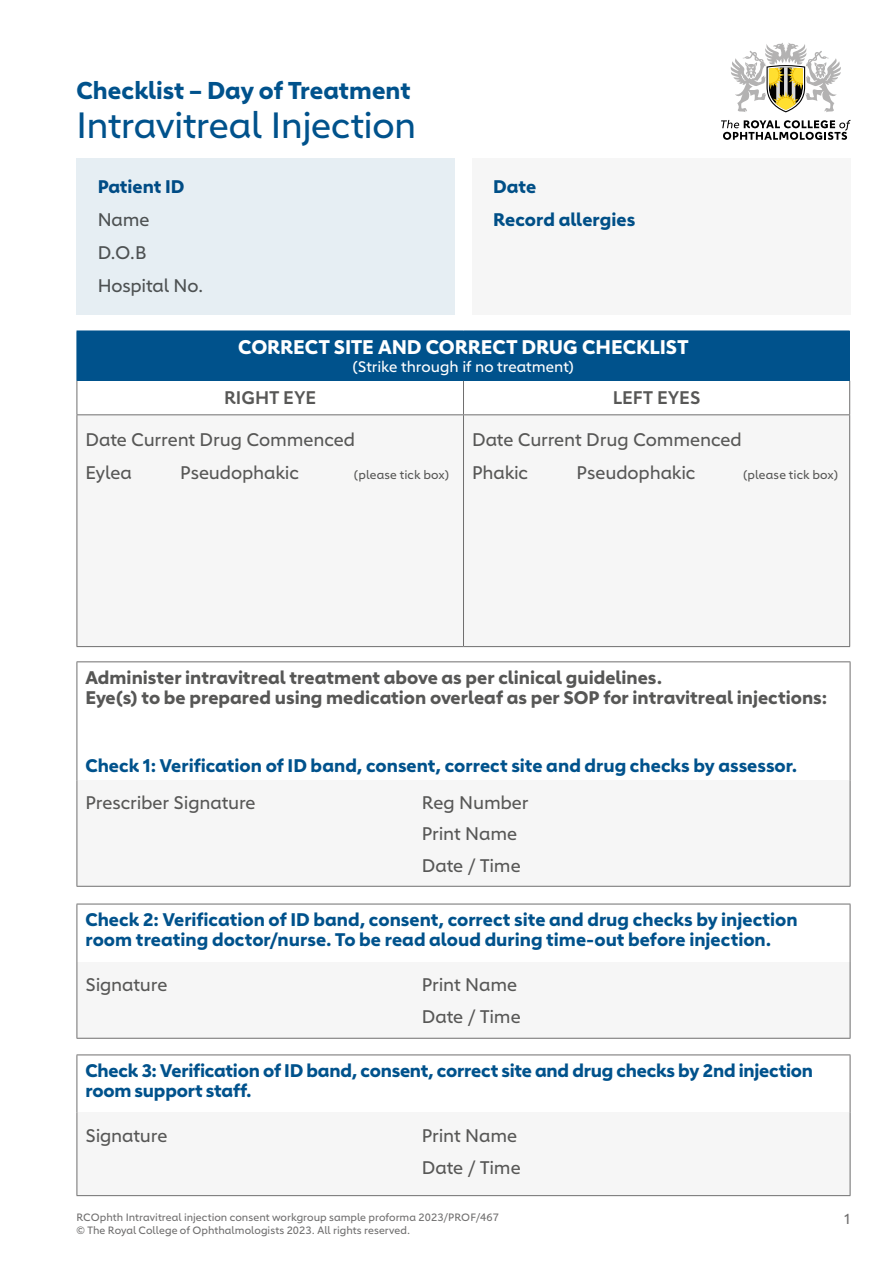
<style>
.page{position:relative;width:893px;height:1263px;background:#fff}
.page>*{position:absolute;margin:0;border:0;box-sizing:border-box;transform-origin:0 0}
.t1{font:36px "Carnero";letter-spacing:-.015em;color:#00528c}
.t2{font:700 24px "Carnero";color:#00528c}
.t3{font:700 19.5px "Carnero";color:#fff}
.t4{font:700 18px/19.5px "Carnero";color:#00528c}
.t5{font:18px/33px "Carnero";letter-spacing:-.01em;color:#575756}
.t6{font:700 18px/19.5px "Carnero";color:#575756}
.t7{font:600 18px "Carnero";color:#575756}
.t8{font:15px "Carnero";letter-spacing:-.005em;color:#fff}
.t9{font:14.25px "Carnero";color:#706f6f}
.t10{font:12px "Carnero";letter-spacing:.01em;color:#575756}
.t11{font:10.5px "Carnero";letter-spacing:.005em;color:#706f6f}
</style>
<div class="page">
<div style="left:77px;top:331px;width:773px;height:50px;background:#00528c"></div>
<div style="left:78px;top:415px;width:771px;height:231px;background:#f6f6f6"></div>
<hr style="left:77px;top:381px;width:1px;height:33px;background:#706f6f">
<hr style="left:77px;top:415px;width:1px;height:231px;background:#706f6f">
<hr style="left:77px;top:414px;width:386px;height:1px;background:#706f6f">
<hr style="left:463px;top:414px;width:387px;height:1px;background:#706f6f">
<hr style="left:463px;top:381px;width:1px;height:33px;background:#706f6f">
<hr style="left:849px;top:381px;width:1px;height:33px;background:#706f6f">
<hr style="left:849px;top:415px;width:1px;height:231px;background:#706f6f">
<hr style="left:463px;top:415px;width:1px;height:231px;background:#706f6f">
<hr style="left:77px;top:646px;width:386px;height:1px;background:#706f6f">
<hr style="left:463px;top:646px;width:387px;height:1px;background:#706f6f">
<svg style="left:721px;top:120px;width:129px;height:20px"></svg>
<svg style="left:730px;top:43px;width:111px;height:69px"></svg>
<div style="left:76px;top:158px;width:379px;height:157px;background:#e6eef3"></div>
<div style="left:472px;top:158px;width:378px;height:157px;background:#f6f6f6"></div>
<div style="left:77px;top:780px;width:773px;height:106px;background:#f6f6f6"></div>
<hr style="left:77px;top:662px;width:1px;height:118px;background:#706f6f">
<hr style="left:77px;top:780px;width:1px;height:106px;background:#706f6f">
<hr style="left:850px;top:662px;width:1px;height:118px;background:#706f6f">
<hr style="left:850px;top:780px;width:1px;height:106px;background:#706f6f">
<hr style="left:77px;top:661px;width:773px;height:1px;background:#706f6f">
<hr style="left:77px;top:886px;width:773px;height:1px;background:#706f6f">
<div style="left:77px;top:962px;width:773px;height:76px;background:#f6f6f6"></div>
<hr style="left:77px;top:904px;width:1px;height:58px;background:#706f6f">
<hr style="left:77px;top:962px;width:1px;height:76px;background:#706f6f">
<hr style="left:850px;top:904px;width:1px;height:58px;background:#706f6f">
<hr style="left:850px;top:962px;width:1px;height:76px;background:#706f6f">
<hr style="left:77px;top:904px;width:773px;height:1px;background:#706f6f">
<hr style="left:77px;top:1038px;width:773px;height:1px;background:#706f6f">
<div style="left:77px;top:1112px;width:773px;height:83px;background:#f6f6f6"></div>
<hr style="left:77px;top:1055px;width:1px;height:57px;background:#706f6f">
<hr style="left:77px;top:1112px;width:1px;height:83px;background:#706f6f">
<hr style="left:850px;top:1055px;width:1px;height:57px;background:#706f6f">
<hr style="left:850px;top:1112px;width:1px;height:83px;background:#706f6f">
<hr style="left:77px;top:1054px;width:773px;height:1px;background:#706f6f">
<hr style="left:77px;top:1195px;width:773px;height:1px;background:#706f6f">
<h2 class="t2" style="left:77px;top:76px;width:335px">Checklist – Day of Treatment</h2>
<h1 class="t1" style="left:77px;top:103px;width:341px">Intravitreal Injection</h1>
<p class="t4" style="left:97px;top:177px;width:89px">Patient ID</p>
<p class="t5" style="left:97px;top:203px;width:108px">Name<br>D.O.B<br>Hospital No.</p>
<p class="t4" style="left:493px;top:169px;width:144px;line-height:33.8px">Date<br>Record allergies</p>
<p class="t3" style="left:238px;top:335px;width:452px">CORRECT SITE AND CORRECT DRUG CHECKLIST</p>
<p class="t8" style="left:353px;top:358px;width:223px">(Strike through if no treatment)</p>
<p class="t7" style="left:224px;top:387px;width:94px">RIGHT EYE</p>
<p class="t7" style="left:613px;top:387px;width:89px">LEFT EYES</p>
<p class="t5" style="left:85px;top:422px;width:271px">Date Current Drug Commenced<br>Eylea</p>
<p class="t5" style="left:472px;top:422px;width:271px">Date Current Drug Commenced<br>Phakic</p>
<p class="t5" style="left:180px;top:455px;width:120px">Pseudophakic</p>
<p class="t10" style="left:354px;top:467px;width:97px">(please tick box)</p>
<p class="t5" style="left:577px;top:455px;width:120px">Pseudophakic</p>
<p class="t10" style="left:743px;top:467px;width:97px">(please tick box)</p>
<p class="t6" style="left:85px;top:668px;width:743px">Administer intravitreal treatment above as per clinical guidelines.<br>Eye(s) to be prepared using medication overleaf as per SOP for intravitreal injections:</p>
<p class="t4" style="left:85px;top:756px;width:714px">Check 1: Verification of ID band, consent, correct site and drug checks by assessor.</p>
<p class="t5" style="left:85px;top:785px;width:172px">Prescriber Signature</p>
<p class="t5" style="left:422px;top:786px;width:108px">Reg Number</p>
<p class="t5" style="left:422px;top:817px;width:97px">Print Name</p>
<p class="t5" style="left:422px;top:849px;width:100px">Date / Time</p>
<p class="t4" style="left:85px;top:910px;width:714px">Check 2: Verification of ID band, consent, correct site and drug checks by injection room treating doctor/nurse. To be read aloud during time-out before injection.</p>
<p class="t5" style="left:85px;top:968px;width:84px">Signature</p>
<p class="t5" style="left:422px;top:968px;width:97px">Print Name</p>
<p class="t5" style="left:422px;top:1000px;width:100px">Date / Time</p>
<p class="t4" style="left:85px;top:1061px;width:729px">Check 3: Verification of ID band, consent, correct site and drug checks by 2nd injection room support staff.</p>
<p class="t5" style="left:85px;top:1119px;width:84px">Signature</p>
<p class="t5" style="left:422px;top:1119px;width:97px">Print Name</p>
<p class="t5" style="left:422px;top:1150px;width:100px">Date / Time</p>
<p class="t11" style="left:77px;top:1211px;width:424px">RCOphth Intravitreal injection consent workgroup sample proforma 2023/PROF/467</p>
<p class="t9" style="left:844px;top:1210px;width:8px">1</p>
<p class="t11" style="left:77px;top:1223px;width:335px">© The Royal College of Ophthalmologists 2023. All rights reserved.</p>
</div>
